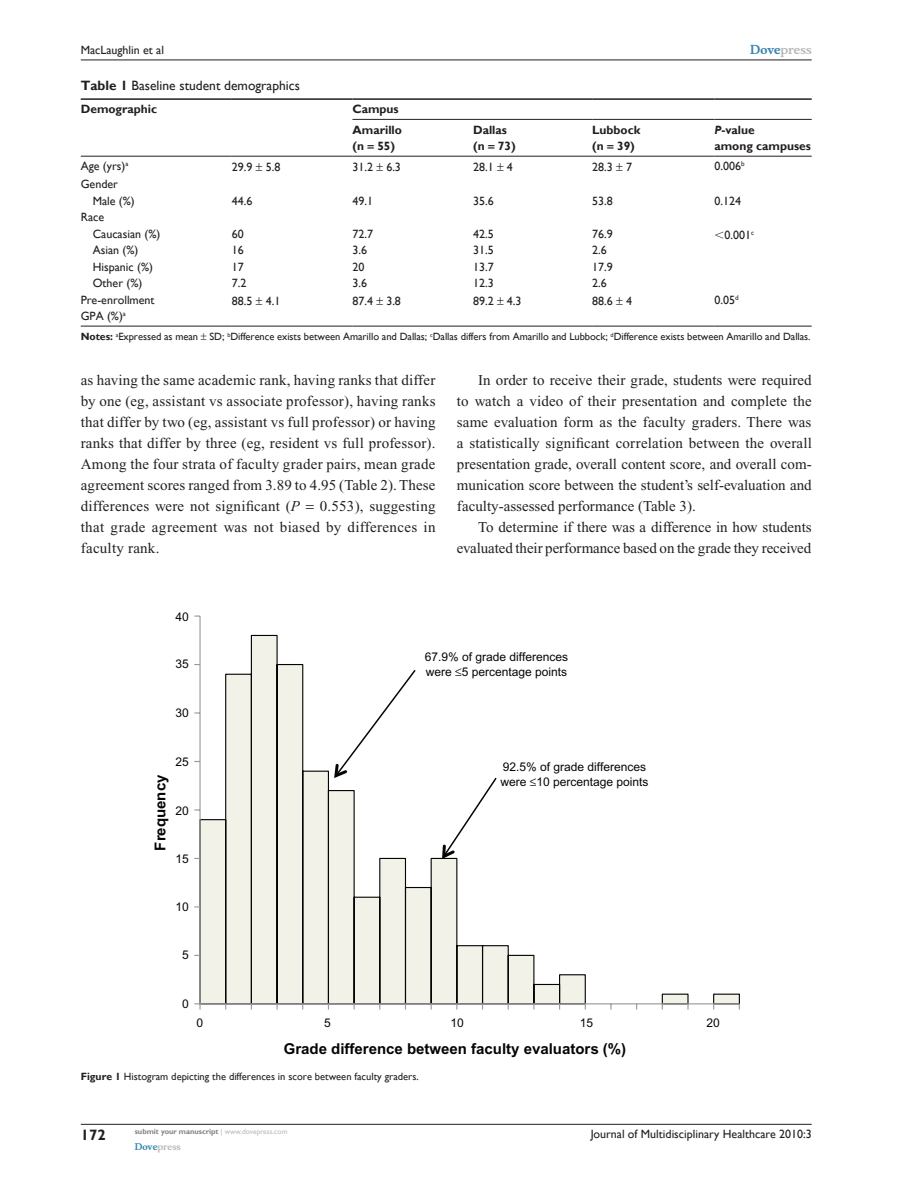
<style>
.page{position:relative;width:918px;height:1188px;background:#fff}
.page>*{position:absolute;margin:0;border:0;box-sizing:border-box;transform-origin:0 0}
.t1{font:15px/21px "Times New Roman";color:#231f20;text-align:justify}
.t2{font:700 15px "Arial";color:#040503}
.t3{font:700 15px "Gill Sans";color:#231f20}
.t4{font:13.5px "Gill Sans";color:#231f20}
.t5{font:12px/16.5px "Gill Sans";color:#231f20}
.t6{font:12px/15px "Arial";color:#040503}
.t7{font:700 12px/16.5px "Gill Sans";color:#231f20}
.t8{font:700 12px "Musee";color:#b8b9bc}
.t9{font:10.5px "Gill Sans";letter-spacing:-.005em;color:#231f20}
.t10{font:700 9px "Musee";color:#b8b9bc}
.t11{font:700 7.5px "Gill Sans";color:#808285}
.s1{font-weight:700}
.s2{color:#3485ae}
.s3{font-style:italic}
.s4{font-family:"Mathematical Pi One"}
.s5{font-weight:400;color:#b8b9bc}
</style>
<div class="page">
<hr style="left:81px;top:1124px;width:731px;height:1px;background:#231f20">
<hr style="left:81px;top:60px;width:731px;height:1px;background:#231f20">
<hr style="left:81px;top:156px;width:151px;height:1px;background:#231f20">
<hr style="left:232px;top:156px;width:120px;height:1px;background:#231f20">
<hr style="left:352px;top:156px;width:121px;height:1px;background:#231f20">
<hr style="left:473px;top:156px;width:119px;height:1px;background:#231f20">
<hr style="left:592px;top:156px;width:122px;height:1px;background:#231f20">
<hr style="left:714px;top:156px;width:98px;height:1px;background:#231f20">
<hr style="left:81px;top:326px;width:151px;height:1px;background:#231f20">
<hr style="left:232px;top:326px;width:120px;height:1px;background:#231f20">
<hr style="left:352px;top:326px;width:121px;height:1px;background:#231f20">
<hr style="left:473px;top:326px;width:119px;height:1px;background:#231f20">
<hr style="left:592px;top:326px;width:122px;height:1px;background:#231f20">
<hr style="left:714px;top:326px;width:98px;height:1px;background:#231f20">
<hr style="left:81px;top:98px;width:151px;height:2px;background:#231f20">
<hr style="left:232px;top:98px;width:120px;height:2px;background:#231f20">
<hr style="left:352px;top:98px;width:121px;height:2px;background:#231f20">
<hr style="left:473px;top:98px;width:119px;height:2px;background:#231f20">
<hr style="left:592px;top:98px;width:122px;height:2px;background:#231f20">
<hr style="left:714px;top:98px;width:98px;height:2px;background:#231f20">
<hr style="left:352px;top:119px;width:121px;height:1px;background:#231f20">
<hr style="left:473px;top:119px;width:119px;height:1px;background:#231f20">
<hr style="left:592px;top:119px;width:122px;height:1px;background:#231f20">
<hr style="left:714px;top:119px;width:98px;height:1px;background:#231f20">
<svg style="left:201px;top:634px;width:539px;height:371px"></svg>
<hr style="left:199px;top:616px;width:2px;height:388px;background:#989898">
<hr style="left:200px;top:1003px;width:539px;height:1px;background:#989898">
<svg style="left:194px;top:1003px;width:7px;height:7px"></svg>
<svg style="left:610px;top:1004px;width:2px;height:6px"></svg>
<svg style="left:687px;top:1004px;width:2px;height:6px"></svg>
<svg style="left:334px;top:668px;width:83px;height:110px"></svg>
<svg style="left:442px;top:776px;width:56px;height:83px"></svg>
<p class="t5" style="left:81px;top:42px;width:85px">MacLaughlin et al</p>
<p class="t4" style="left:81px;top:78px;width:221px"><span class="s1">Table 1</span> Baseline student demographics</p>
<p class="t7" style="left:81px;top:101px;width:78px">Demographic</p>
<p class="t7" style="left:352px;top:100px;width:51px;line-height:20.2px">Campus<br>Amarillo</p>
<p class="t7" style="left:352px;top:138px;width:44px">(n 55)</p>
<p class="t8" style="left:750px;top:43px;width:63px"><span class="s2">Dove</span>press</p>
<p class="t7" style="left:473px;top:122px;width:44px">Dallas (n 73)</p>
<p class="t7" style="left:592px;top:122px;width:50px">Lubbock (n 39)</p>
<p class="t7" style="left:714px;top:122px;width:98px"><span class="s3">P</span>-value<br>among campuses</p>
<p class="t5" style="left:81px;top:158px;width:49px">Age (yrs)<sup>a</sup></p>
<p class="t5" style="left:232px;top:159px;width:50px">29.9 5.8</p>
<p class="t5" style="left:352px;top:159px;width:50px">31.2 6.3</p>
<p class="t5" style="left:473px;top:159px;width:41px">28.1 4</p>
<p class="t5" style="left:592px;top:159px;width:41px">28.3 7</p>
<p class="t5" style="left:714px;top:158px;width:32px">0.006<sup>b</sup></p>
<p class="t5" style="left:93px;top:176px;width:44px;text-indent:-12px">Gender<br>Male (%)</p>
<p class="t5" style="left:232px;top:192px;width:22px">44.6</p>
<p class="t5" style="left:352px;top:192px;width:22px">49.1</p>
<p class="t5" style="left:473px;top:192px;width:22px">35.6</p>
<p class="t5" style="left:592px;top:192px;width:22px">53.8</p>
<p class="t5" style="left:714px;top:192px;width:28px">0.124</p>
<p class="t5" style="left:81px;top:209px;width:25px">Race</p>
<p class="t5" style="left:81px;top:225px;width:81px">Caucasian (%)</p>
<p class="t5" style="left:93px;top:242px;width:47px">Asian (%)</p>
<p class="t5" style="left:93px;top:258px;width:62px">Hispanic (%)</p>
<p class="t5" style="left:93px;top:275px;width:51px">Other (%)</p>
<p class="t5" style="left:232px;top:225px;width:16px">60<br>16<br>17<br>7.2</p>
<p class="t5" style="left:352px;top:225px;width:22px">72.7<br>3.6<br>20<br>3.6</p>
<p class="t5" style="left:473px;top:225px;width:22px;text-align:justify">42.5<br>31.5<br>13.7<br>12.3</p>
<p class="t5" style="left:592px;top:225px;width:22px">76.9<br>2.6<br>17.9<br>2.6</p>
<p class="t5" style="left:714px;top:227px;width:41px"><span class="s4">,</span>0.001<sup>c</sup></p>
<p class="t5" style="left:81px;top:292px;width:75px">Pre-enrollment<br>GPA (%)<sup>a</sup></p>
<p class="t5" style="left:232px;top:293px;width:50px">88.5 4.1</p>
<p class="t5" style="left:352px;top:293px;width:50px">87.4 3.8</p>
<p class="t5" style="left:473px;top:293px;width:50px">89.2 4.3</p>
<p class="t5" style="left:592px;top:293px;width:41px">88.6 4</p>
<p class="t5" style="left:714px;top:292px;width:26px">0.05<sup>d</sup></p>
<p class="t9" style="left:81px;top:331px;width:731px"><span class="s1">Notes:</span> <sup>a</sup>Expressed as mean SD; <sup>b</sup>Difference exists between Amarillo and Dallas; <sup>c</sup>Dallas differs from Amarillo and Lubbock; <sup>d</sup>Difference exists between Amarillo and Dallas.</p>
<p class="t1" style="left:81px;top:369px;width:357px">as having the same academic rank, having ranks that differ by one (eg, assistant vs associate professor), having ranks that differ by two (eg, assistant vs full professor) or having ranks that differ by three (eg, resident vs full professor).<br>Among the four strata of faculty grader pairs, mean grade agreement scores ranged from 3.89 to 4.95 (Table 2). These differences were not significant (<span class="s3">P</span></p>
<p class="t1" style="left:81px;top:495px;width:356px;text-indent:239px">0.553), suggesting that grade agreement was not biased by differences in faculty rank.</p>
<p class="t1" style="left:457px;top:369px;width:357px;text-indent:21px">In order to receive their grade, students were required to watch a video of their presentation and complete the same evaluation form as the faculty graders. There was a statistically significant correlation between the overall presentation grade, overall content score, and overall com&shy;munication score between the student’s self-evaluation and faculty-assessed performance (Table 3).</p>
<p class="t1" style="left:457px;top:516px;width:356px;text-align:right">To determine if there was a difference in how students evaluated their performance based on the grade they received</p>
<p class="t6" style="left:175px;top:609px;width:15px">40</p>
<p class="t6" style="left:175px;top:656px;width:15px">35</p>
<p class="t6" style="left:175px;top:706px;width:15px">30</p>
<p class="t6" style="left:175px;top:755px;width:15px">25</p>
<p class="t6" style="left:175px;top:803px;width:15px">20</p>
<p class="t6" style="left:175px;top:851px;width:15px">15</p>
<p class="t6" style="left:175px;top:900px;width:15px">10</p>
<p class="t6" style="left:182px;top:947px;width:8px">5</p>
<p class="t2" style="left:151px;top:851px;width:77px;rotate:-90deg">Frequency</p>
<p class="t6" style="left:182px;top:997px;width:8px">0</p>
<p class="t6" style="left:196px;top:1015px;width:8px">0</p>
<p class="t6" style="left:425px;top:650px;width:145px">67.9% of grade differences were ≤5 percentage points</p>
<p class="t6" style="left:501px;top:759px;width:149px">92.5% of grade differences were ≤10 percentage points</p>
<p class="t6" style="left:324px;top:1015px;width:8px">5</p>
<p class="t6" style="left:450px;top:1015px;width:15px">10</p>
<p class="t6" style="left:580px;top:1015px;width:15px">15</p>
<p class="t6" style="left:707px;top:1015px;width:15px">20</p>
<p class="t2" style="left:284px;top:1040px;width:344px">Grade difference between faculty evaluators (%)</p>
<p class="t9" style="left:81px;top:1070px;width:340px"><span class="s1">Figure 1</span> Histogram depicting the differences in score between faculty graders.</p>
<p class="t3" style="left:81px;top:1126px;width:26px">172</p>
<p class="t11" style="left:135px;top:1127px;width:154px">submit your manuscript <span class="s5">| www.dovepress.com</span></p>
<p class="t10" style="left:135px;top:1141px;width:48px"><span class="s2">Dove</span>press</p>
<p class="t5" style="left:591px;top:1126px;width:222px">Journal of Multidisciplinary Healthcare 2010:3</p>
</div>
